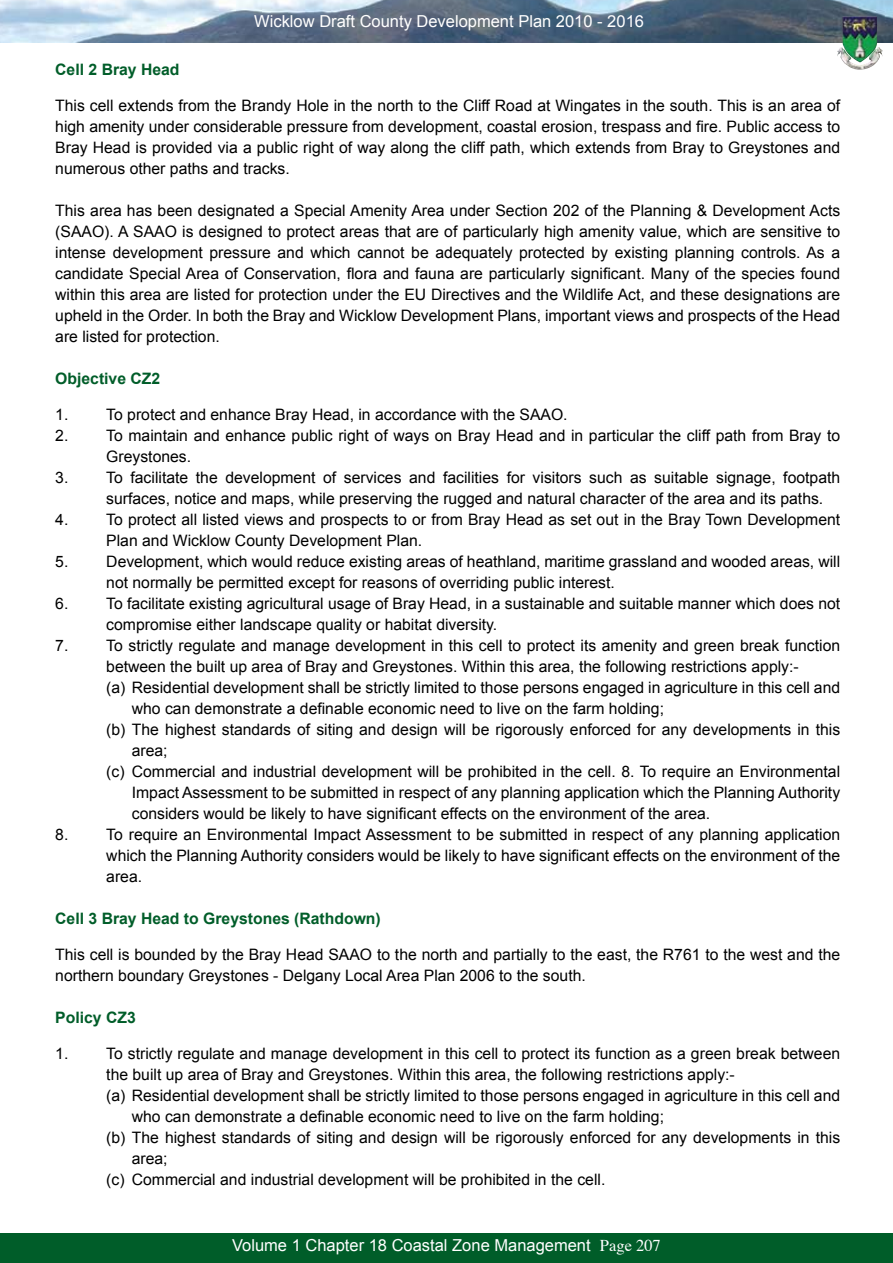
<style>
.page{position:relative;width:893px;height:1263px;background:#fff}
.page>*{position:absolute;margin:0;border:0;box-sizing:border-box;transform-origin:0 0}
.t1{font:16.5px "Arial";color:#fff}
.t2{font:16.5px "Times";color:#fff}
.t3{font:15.75px/21px "Arial";color:#000}
.t4{font:700 15.75px "Arial";color:#005d29}
</style>
<div class="page">
<img style="left:0;top:0;width:893px;height:43px">
<div style="left:0;top:1233px;width:893px;height:30px;background:#005d29"></div>
<img style="left:837px;top:16px;width:46px;height:54px">
<p class="t1" style="left:254px;top:12px;width:391px">Wicklow Draft County Development Plan 2010 - 2016</p>
<p class="t4" style="left:55px;top:61px;width:126px">Cell 2 Bray Head</p>
<p class="t3" style="left:55px;top:95px;width:786px;text-align:justify">This cell extends from the Brandy Hole in the north to the Cliff Road at Wingates in the south. This is an area of high amenity under considerable pressure from development, coastal erosion, trespass and fire. Public access to Bray Head is provided via a public right of way along the cliff path, which extends from Bray to Greystones and numerous other paths and tracks.</p>
<p class="t3" style="left:55px;top:200px;width:786px;text-align:justify">This area has been designated a Special Amenity Area under Section 202 of the Planning &amp; Development Acts (SAAO). A SAAO is designed to protect areas that are of particularly high amenity value, which are sensitive to intense development pressure and which cannot be adequately protected by existing planning controls. As a candidate Special Area of Conservation, flora and fauna are particularly significant. Many of the species found within this area are listed for protection under the EU Directives and the Wildlife Act, and these designations are upheld in the Order. In both the Bray and Wicklow Development Plans, important views and prospects of the Head are listed for protection.</p>
<p class="t4" style="left:55px;top:370px;width:107px">Objective CZ2</p>
<p class="t3" style="left:55px;top:404px;width:15px">1.</p>
<p class="t3" style="left:106px;top:404px;width:463px">To protect and enhance Bray Head, in accordance with the SAAO.</p>
<p class="t3" style="left:55px;top:425px;width:15px">2.</p>
<p class="t3" style="left:106px;top:425px;width:735px">To maintain and enhance public right of ways on Bray Head and in particular the cliff path from Bray to<br>Greystones.</p>
<p class="t3" style="left:55px;top:467px;width:15px">3.</p>
<p class="t3" style="left:106px;top:467px;width:735px">To facilitate the development of services and facilities for visitors such as suitable signage, footpath surfaces, notice and maps, while preserving the rugged and natural character of the area and its paths.</p>
<p class="t3" style="left:55px;top:509px;width:15px">4.</p>
<p class="t3" style="left:106px;top:509px;width:735px">To protect all listed views and prospects to or from Bray Head as set out in the Bray Town Development<br>Plan and Wicklow County Development Plan.</p>
<p class="t3" style="left:55px;top:551px;width:15px">5.</p>
<p class="t3" style="left:106px;top:551px;width:735px">Development, which would reduce existing areas of heathland, maritime grassland and wooded areas, will not normally be permitted except for reasons of overriding public interest.</p>
<p class="t3" style="left:55px;top:593px;width:15px">6.</p>
<p class="t3" style="left:106px;top:593px;width:735px">To facilitate existing agricultural usage of Bray Head, in a sustainable and suitable manner which does not compromise either landscape quality or habitat diversity.</p>
<p class="t3" style="left:55px;top:635px;width:15px">7.</p>
<p class="t3" style="left:106px;top:635px;width:735px">To strictly regulate and manage development in this cell to protect its amenity and green break function</p>
<p class="t3" style="left:106px;top:656px;width:694px">between the built up area of Bray and Greystones. Within this area, the following restrictions apply:-</p>
<p class="t3" style="left:106px;top:677px;width:735px">(a) Residential development shall be strictly limited to those persons engaged in agriculture in this cell and</p>
<p class="t3" style="left:132px;top:698px;width:534px">who can demonstrate a definable economic need to live on the farm holding;</p>
<p class="t3" style="left:106px;top:719px;width:735px">(b) The highest standards of siting and design will be rigorously enforced for any developments in this</p>
<p class="t3" style="left:132px;top:740px;width:37px">area;</p>
<p class="t3" style="left:106px;top:761px;width:735px">(c) Commercial and industrial development will be prohibited in the cell. 8. To require an Environmental</p>
<p class="t3" style="left:132px;top:782px;width:710px">Impact Assessment to be submitted in respect of any planning application which the Planning Authority</p>
<p class="t3" style="left:132px;top:803px;width:580px">considers would be likely to have significant effects on the environment of the area.</p>
<p class="t3" style="left:55px;top:824px;width:15px">8.</p>
<p class="t3" style="left:106px;top:824px;width:735px;text-align:justify">To require an Environmental Impact Assessment to be submitted in respect of any planning application which the Planning Authority considers would be likely to have significant effects on the environment of the area.</p>
<p class="t4" style="left:55px;top:910px;width:327px">Cell 3 Bray Head to Greystones (Rathdown)</p>
<p class="t3" style="left:55px;top:944px;width:786px">This cell is bounded by the Bray Head SAAO to the north and partially to the east, the R761 to the west and the northern boundary Greystones - Delgany Local Area Plan 2006 to the south.</p>
<p class="t4" style="left:55px;top:1009px;width:82px">Policy CZ3</p>
<p class="t3" style="left:55px;top:1043px;width:15px">1.</p>
<p class="t3" style="left:106px;top:1043px;width:735px">To strictly regulate and manage development in this cell to protect its function as a green break between</p>
<p class="t3" style="left:106px;top:1064px;width:630px">the built up area of Bray and Greystones. Within this area, the following restrictions apply:-</p>
<p class="t3" style="left:106px;top:1085px;width:735px">(a) Residential development shall be strictly limited to those persons engaged in agriculture in this cell and</p>
<p class="t3" style="left:132px;top:1106px;width:534px">who can demonstrate a definable economic need to live on the farm holding;</p>
<p class="t3" style="left:106px;top:1127px;width:735px">(b) The highest standards of siting and design will be rigorously enforced for any developments in this</p>
<p class="t3" style="left:132px;top:1148px;width:37px">area;</p>
<p class="t3" style="left:106px;top:1169px;width:501px">(c) Commercial and industrial development will be prohibited in the cell.</p>
<p class="t1" style="left:232px;top:1236px;width:360px">Volume 1 Chapter 18 Coast l Zone Management</p>
<p class="t2" style="left:424px;top:1229px;width:46px">Page 1</p>
<p class="t2" style="left:600px;top:1230px;width:62px">Page 207</p>
</div>
